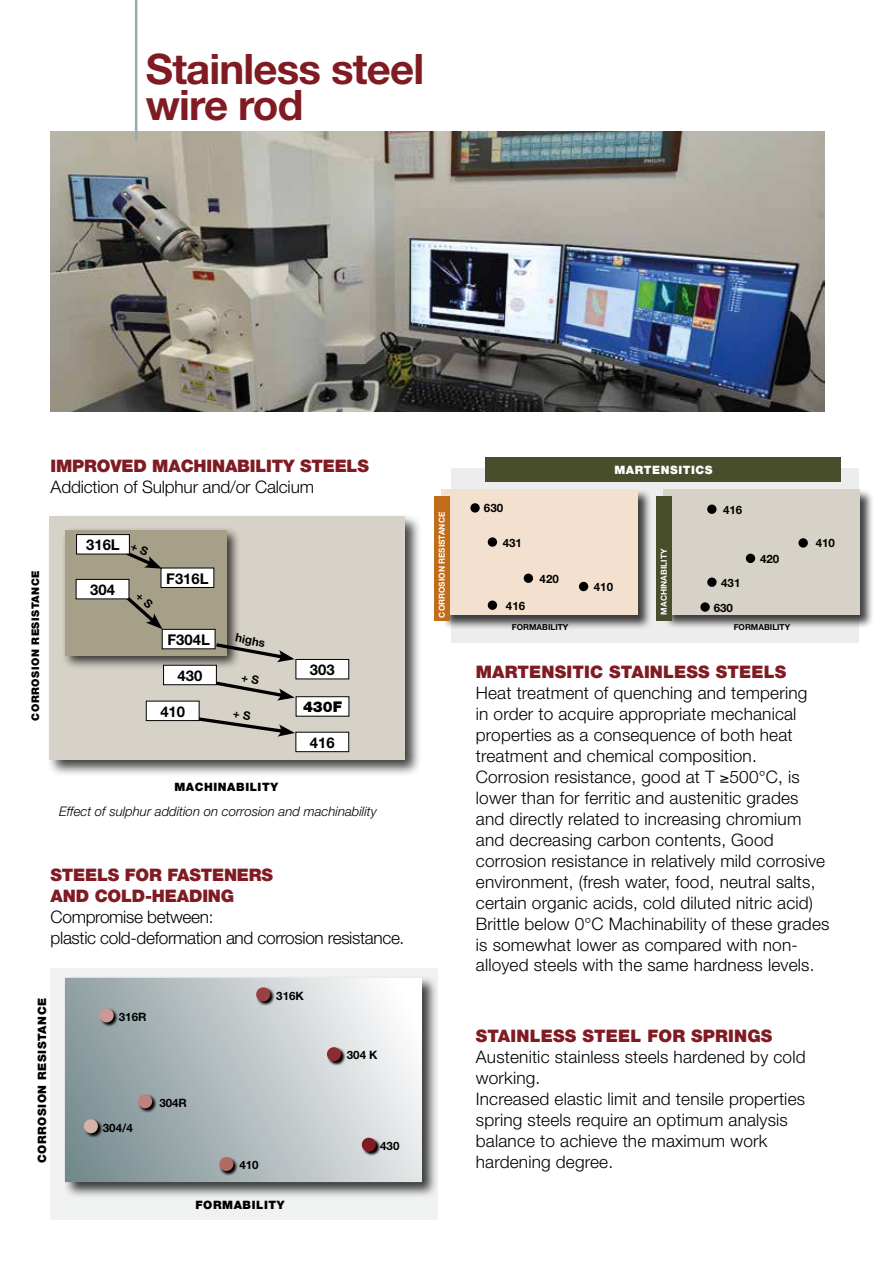
<style>
.page{position:relative;width:893px;height:1263px;background:#fff}
.page>*{position:absolute;margin:0;border:0;box-sizing:border-box;transform-origin:0 0}
.t1{font:700 42px/36px "Helvetica Neue";letter-spacing:-.02em;color:#801b23}
.t2{font:300 17.25px/21px "Helvetica Neue";letter-spacing:.01em;color:#000}
.t3{font:300 17.25px/21px "Helvetica Neue";letter-spacing:-.02em;color:#000}
.t4{font:900 17.25px/21px "Helvetica Neue";letter-spacing:-.01em;color:#801b23}
.t5{font:900 17.25px "Helvetica Neue";letter-spacing:.01em;color:#801b23}
.t6{font:300 17.25px "Helvetica Neue";letter-spacing:-.01em;color:#000}
.t7{font:700 14.85px "Helvetica Neue";color:#000}
.t8{font:900 14.85px "Helvetica Neue";color:#000}
.t9{font:italic 300 13.2px "Helvetica Neue";color:#000}
.t10{font:700 11.55px "Helvetica Neue";color:#000}
.t11{font:900 11.55px "Helvetica Neue";letter-spacing:.05em;color:#000}
.t12{font:900 11.55px "Helvetica Neue";letter-spacing:.05em;color:#fff}
.t13{font:900 10.5px "Helvetica Neue";letter-spacing:.05em;color:#000}
.t14{font:700 8.25px "Helvetica Neue";color:#fff}
.t15{font:700 8.25px "Helvetica Neue";color:#000}
</style>
<div class="page">
<div style="left:38px;top:968px;width:400px;height:252px;background:#f0f1f1"></div>
<div style="left:63px;top:975px;width:375px;height:223px;background:#000;opacity:.75"></div>
<svg style="left:65px;top:978px;width:357px;height:204px"></svg>
<div style="left:34px;top:966px;width:16px;height:281px;background:#fff"></div>
<svg style="left:100px;top:1008px;width:19px;height:19px"></svg>
<div style="left:100px;top:1008px;width:14px;height:14px;background:#ca9993;border-radius:50%"></div>
<svg style="left:256px;top:987px;width:19px;height:19px"></svg>
<div style="left:256px;top:987px;width:14px;height:14px;background:#984140;border-radius:50%"></div>
<svg style="left:219px;top:1157px;width:19px;height:19px"></svg>
<div style="left:219px;top:1157px;width:14px;height:14px;background:#b06b65;border-radius:50%"></div>
<svg style="left:138px;top:1094px;width:19px;height:19px"></svg>
<div style="left:138px;top:1094px;width:14px;height:14px;background:#bd827b;border-radius:50%"></div>
<svg style="left:84px;top:1119px;width:19px;height:19px"></svg>
<div style="left:84px;top:1119px;width:14px;height:14px;background:#d7b2ac;border-radius:50%"></div>
<svg style="left:327px;top:1047px;width:19px;height:19px"></svg>
<div style="left:327px;top:1047px;width:14px;height:14px;background:#8b2c30;border-radius:50%"></div>
<svg style="left:362px;top:1138px;width:19px;height:18px"></svg>
<div style="left:362px;top:1138px;width:14px;height:14px;background:#801b23;border-radius:50%"></div>
<div style="left:46px;top:513px;width:376px;height:263px;background:#000;opacity:.75"></div>
<div style="left:49px;top:517px;width:356px;height:242px;background:#d7d2c8"></div>
<div style="left:61px;top:526px;width:180px;height:143px;background:#000;opacity:.75"></div>
<div style="left:65px;top:530px;width:162px;height:126px;background:#a7a089"></div>
<div style="left:162px;top:629px;width:53px;height:20px;background:#fff"></div>
<div style="left:162px;top:629px;width:53px;height:20px;border:1px solid #000"></div>
<div style="left:296px;top:659px;width:53px;height:20px;background:#fff"></div>
<div style="left:296px;top:659px;width:53px;height:20px;border:1px solid #000"></div>
<div style="left:296px;top:697px;width:53px;height:19px;background:#fff"></div>
<div style="left:296px;top:696px;width:53px;height:20px;border:1px solid #000"></div>
<div style="left:296px;top:732px;width:53px;height:20px;background:#fff"></div>
<div style="left:296px;top:732px;width:53px;height:20px;border:1px solid #000"></div>
<div style="left:76px;top:579px;width:53px;height:20px;background:#fff"></div>
<div style="left:76px;top:579px;width:53px;height:20px;border:1px solid #000"></div>
<div style="left:164px;top:665px;width:52px;height:20px;background:#fff"></div>
<div style="left:163px;top:665px;width:54px;height:20px;border:1px solid #000"></div>
<div style="left:146px;top:701px;width:53px;height:19px;background:#fff"></div>
<div style="left:146px;top:701px;width:53px;height:20px;border:1px solid #000"></div>
<div style="left:161px;top:568px;width:53px;height:19px;background:#fff"></div>
<div style="left:161px;top:568px;width:53px;height:20px;border:1px solid #000"></div>
<div style="left:77px;top:535px;width:52px;height:19px;background:#fff"></div>
<div style="left:76px;top:534px;width:54px;height:20px;border:1px solid #000"></div>
<svg style="left:213px;top:641px;width:82px;height:21px"></svg>
<div style="left:451px;top:468px;width:408px;height:175px;background:#ededed"></div>
<div style="left:663px;top:488px;width:211px;height:141px;background:#000;opacity:.75"></div>
<div style="left:664px;top:489px;width:196px;height:125px;background:#d7d2c8"></div>
<div style="left:707px;top:504px;width:9px;height:10px;background:#000;border-radius:50%"></div>
<svg style="left:798px;top:538px;width:10px;height:10px"></svg>
<div style="left:707px;top:577px;width:10px;height:10px;background:#000;border-radius:50%"></div>
<div style="left:746px;top:554px;width:9px;height:9px;background:#000;border-radius:50%"></div>
<svg style="left:700px;top:602px;width:10px;height:10px"></svg>
<div style="left:656px;top:496px;width:16px;height:124px;background:#484e2b"></div>
<div style="left:486px;top:457px;width:355px;height:24px;background:#484e2b"></div>
<div style="left:441px;top:488px;width:212px;height:142px;background:#000;opacity:.75"></div>
<div style="left:442px;top:489px;width:196px;height:126px;background:#f4e0ce"></div>
<svg style="left:470px;top:503px;width:10px;height:10px"></svg>
<div style="left:488px;top:537px;width:9px;height:10px;background:#000;border-radius:50%"></div>
<div style="left:488px;top:600px;width:9px;height:10px;background:#000;border-radius:50%"></div>
<div style="left:524px;top:574px;width:9px;height:9px;background:#000;border-radius:50%"></div>
<div style="left:579px;top:582px;width:9px;height:9px;background:#000;border-radius:50%"></div>
<div style="left:434px;top:496px;width:16px;height:125px;background:#c26b19"></div>
<img style="left:51px;top:132px;width:773px;height:279px">
<hr style="left:135px;top:0;width:2px;height:141px;background:#9ba9ac">
<svg style="left:192px;top:711px;width:103px;height:26px"></svg>
<svg style="left:213px;top:675px;width:82px;height:26px"></svg>
<svg style="left:122px;top:593px;width:41px;height:36px"></svg>
<svg style="left:122px;top:543px;width:40px;height:26px"></svg>
<h1 class="t1" style="left:146px;top:50px;width:280px">Stainless steel wire rod</h1>
<p class="t4" style="left:51px;top:456px;width:320px">IMPROVED MACHINABILITY STEELS</p>
<p class="t6" style="left:51px;top:477px;width:265px">Addiction of Sulphur and/or Calcium</p>
<p class="t13" style="left:29px;top:721px;width:152px;rotate:-90deg">CORROSION RESISTANCE</p>
<p class="t7" style="left:86px;top:536px;width:35px">316L</p>
<p class="t7" style="left:90px;top:580px;width:26px">304</p>
<p class="t7" style="left:166px;top:569px;width:44px">F316L</p>
<p class="t7" style="left:168px;top:630px;width:44px">F304L</p>
<p class="t7" style="left:178px;top:666px;width:26px">430</p>
<p class="t7" style="left:160px;top:702px;width:26px">410</p>
<p class="t10" style="left:237px;top:630px;width:32px;rotate:11deg">highs</p>
<p class="t7" style="left:310px;top:660px;width:26px">303</p>
<p class="t8" style="left:303px;top:698px;width:41px">430F</p>
<p class="t7" style="left:310px;top:733px;width:26px">416</p>
<p class="t11" style="left:174px;top:780px;width:105px">MACHINABILITY</p>
<p class="t9" style="left:59px;top:803px;width:319px">Effect of sulphur addition on corrosion and machinability</p>
<p class="t4" style="left:51px;top:864px;width:224px">STEELS FOR FASTENERS<br>AND COLD-HEADING</p>
<p class="t3" style="left:51px;top:906px;width:355px">Compromise between:<br>plastic cold-deformation and corrosion resistance.</p>
<p class="t11" style="left:35px;top:1163px;width:167px;rotate:-90deg">CORROSION RESISTANCE</p>
<p class="t10" style="left:119px;top:1009px;width:29px">316R</p>
<p class="t10" style="left:276px;top:988px;width:29px">316K</p>
<p class="t10" style="left:103px;top:1120px;width:31px">304/4</p>
<p class="t10" style="left:159px;top:1095px;width:29px">304R</p>
<p class="t10" style="left:239px;top:1158px;width:21px">410</p>
<p class="t11" style="left:195px;top:1198px;width:90px">FORMABILITY</p>
<p class="t10" style="left:347px;top:1048px;width:32px">304 K</p>
<p class="t10" style="left:380px;top:1138px;width:21px">430</p>
<p class="t14" style="left:437px;top:617px;width:107px;rotate:-90deg">CORROSION RESISTANCE</p>
<p class="t12" style="left:614px;top:463px;width:100px">MARTENSITICS</p>
<p class="t10" style="left:484px;top:501px;width:21px">630</p>
<p class="t10" style="left:503px;top:535px;width:21px">431</p>
<p class="t10" style="left:506px;top:598px;width:21px">416</p>
<p class="t10" style="left:540px;top:571px;width:21px">420</p>
<p class="t10" style="left:594px;top:580px;width:21px">410</p>
<p class="t14" style="left:659px;top:614px;width:67px;rotate:-90deg">MACHINABILITY</p>
<p class="t10" style="left:723px;top:502px;width:21px">416</p>
<p class="t10" style="left:721px;top:575px;width:21px">431</p>
<p class="t10" style="left:714px;top:600px;width:21px">630</p>
<p class="t10" style="left:760px;top:552px;width:21px">420</p>
<p class="t10" style="left:816px;top:536px;width:21px">410</p>
<p class="t15" style="left:512px;top:622px;width:58px">FORMABILITY</p>
<p class="t15" style="left:734px;top:622px;width:58px">FORMABILITY</p>
<p class="t5" style="left:476px;top:661px;width:312px">MARTENSITIC STAINLESS STEELS</p>
<p class="t2" style="left:476px;top:681px;width:355px">Heat treatment of quenching and tempering<br>in order to acquire appropriate mechanical properties as a consequence of both heat treatment and chemical composition.<br>Corrosion resistance, good at T ≥500°C, is lower than for ferritic and austenitic grades and directly related to increasing chromium and decreasing carbon contents, Good corrosion resistance in relatively mild corrosive environment, (fresh water, food, neutral salts, certain organic acids, cold diluted nitric acid)<br>Brittle below 0°C Machinability of these grades is somewhat lower as compared with non&shy;alloyed steels with the same hardness levels.</p>
<p class="t5" style="left:476px;top:1025px;width:298px">STAINLESS STEEL FOR SPRINGS</p>
<p class="t2" style="left:476px;top:1045px;width:331px">Austenitic stainless steels hardened by cold working.<br>Increased elastic limit and tensile properties spring steels require an optimum analysis balance to achieve the maximum work hardening degree.</p>
</div>
